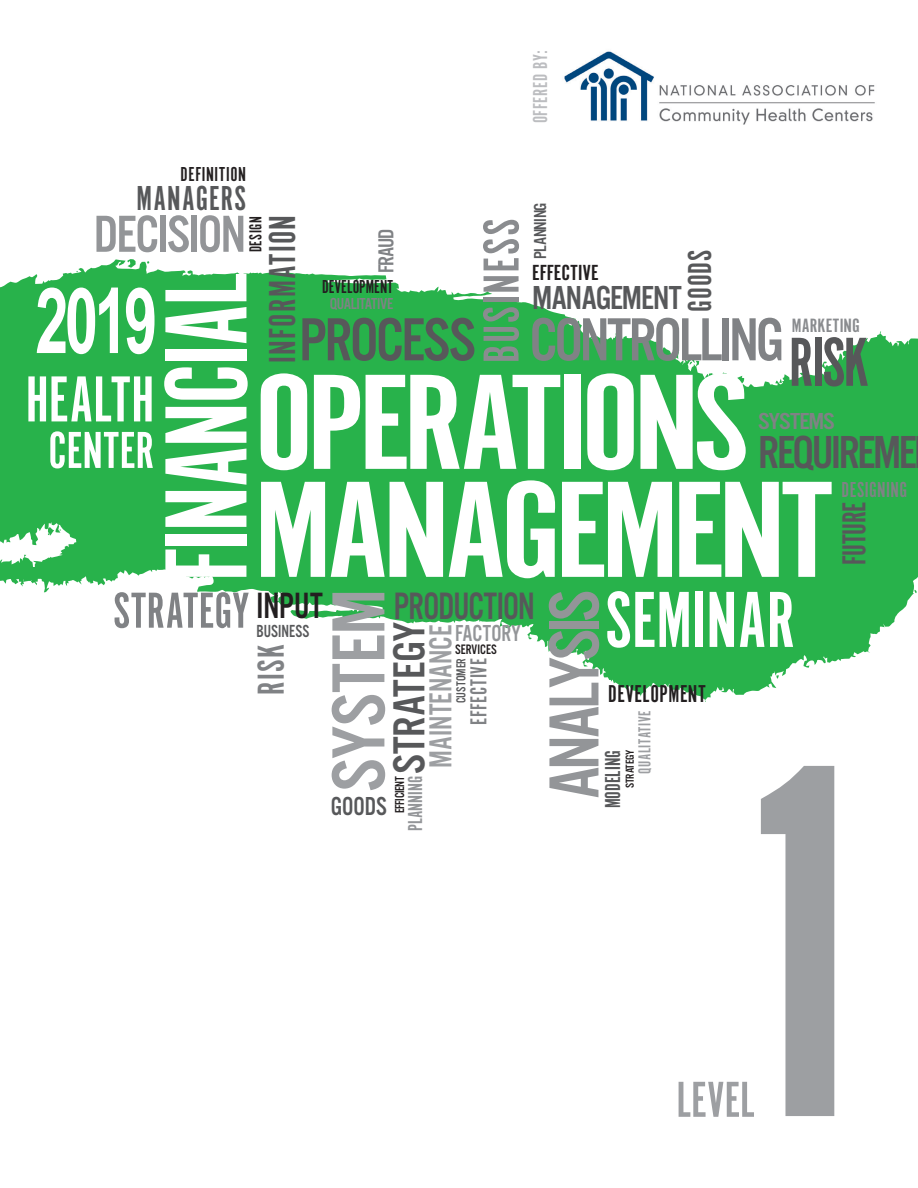
<style>
.page{position:relative;width:918px;height:1188px;background:#fff}
.page>*{position:absolute;margin:0;border:0;box-sizing:border-box;transform-origin:0 0}
.t1{font:525px "Alternate Got No 1 D";color:#9d9fa2}
.t2{font:142.5px "Alternate Got No 1 D";letter-spacing:-.04em;color:#fff;scale:1.27 1}
.t3{font:141px "Alternate Got No 1 D";letter-spacing:-.04em;color:#fff;scale:1.25 1}
.t4{font:121.5px "Alternate Got No 1 D";letter-spacing:-.02em;color:#fff}
.t5{font:700 91.2px "Arial Narrow";color:#fff;scale:.8 1}
.t6{font:82.5px "Alternate Got No 1 D";color:#fff}
.t7{font:78px "Alternate Got No 3 D";letter-spacing:-.01em;color:#9d9fa2}
.t8{font:73.5px "Alternate Got No 3 D";letter-spacing:-.05em;color:#939598}
.t9{font:72px "Alternate Got No 1 D";color:#57585a}
.t10{font:67.5px "Alternate Got No 1 D";color:#fff}
.t11{font:63px "Alternate Got No 3 D";letter-spacing:-.05em;color:#808285}
.t12{font:63px "Alternate Got No 3 D";letter-spacing:-.035em;color:#57585a}
.t13{font:54px "Alternate Got No 3 D";letter-spacing:-.03em;color:#939598}
.t14{font:54px "Alternate Got No 1 D";color:#fff}
.t15{font:52.5px "Alternate Got No 1 D";letter-spacing:.01em;color:#808285}
.t16{font:52.5px "Alternate Got No 1 D";letter-spacing:.03em;color:#8a8c8f}
.t17{font:52.5px "Alternate Got No 1 D";letter-spacing:.005em;color:#9d9fa2}
.t18{font:48px "Alternate Got No 3 D";letter-spacing:-.05em;color:#57585a}
.t19{font:46.5px "Alternate Got No 3 D";letter-spacing:.005em;color:#57585a}
.t20{font:39.6px "Alternate Got No 3 D";letter-spacing:-.025em;color:#57585a;scale:.89 1}
.t21{font:39px "Alternate Got No 1 D";letter-spacing:.03em;color:#57585a}
.t22{font:39px "Alternate Got No 1 D";color:#808285}
.t23{font:36px "Alternate Got No 1 D";letter-spacing:.03em;color:#57585a}
.t24{font:34.5px "Alternate Got No 1 D";letter-spacing:-.005em;color:#57585a}
.t25{font:34.5px "Alternate Got No 3 D";letter-spacing:-.03em;color:#57585a}
.t26{font:33px "Alternate Got No 3 D";color:#9d9fa2;scale:.92 1}
.t27{font:27px "Alternate Got No 3 D";color:#57585a;scale:.93 1}
.t28{font:25.35px "Alternate Got No 1 D";letter-spacing:.02em;color:#231f20}
.t29{font:24px "Alternate Got No 1 D";letter-spacing:.03em;color:#808285}
.t30{font:24px "Alternate Got No 3 D";letter-spacing:-.04em;color:#808285;scale:1.12 1}
.t31{font:24px "Alternate Got No 3 D";color:#939598;scale:.93 1}
.t32{font:22.65px "Alternate Got No 1 D";letter-spacing:.01em;color:#231f20;scale:1.12 1}
.t33{font:22.5px "Alternate Got No 1 D";letter-spacing:.02em;color:#808285}
.t34{font:22.5px "Alternate Got No 1 D";color:#57585a}
.t35{font:22.5px "Alternate Got No 3 D";letter-spacing:-.05em;color:#808285}
.t36{font:21px "Alternate Got No 1 D";letter-spacing:.03em;color:#231f20}
.t37{font:21px "Alternate Got No 1 D";letter-spacing:.03em;color:#bcbdc0}
.t38{font:21px "Alternate Got No 1 D";color:#939598}
.t39{font:20.1px "Alternate Got No 1 D";letter-spacing:.005em;color:#8a8c8f;scale:1.12 1}
.t40{font:19.5px "Alternate Got No 1 D";color:#231f20}
.t41{font:18.15px "Alternate Got No 3 D";color:#57585a;scale:.89 1}
.t42{font:18px "Alternate Got No 1 D";letter-spacing:.03em;color:#9d9fa2}
.t43{font:18px "Alternate Got No 3 D";letter-spacing:-.03em;color:#57585a}
.t44{font:18px "Alternate Got No 1 D";letter-spacing:.03em;color:#231f20}
.t45{font:16.5px "Alternate Got No 3 D";letter-spacing:-.03em;color:#808285}
.t46{font:14.25px "Alternate Got No 3 D";color:#231f20;scale:.93 1}
.t47{font:13.5px "Alternate Got No 3 D";letter-spacing:-.03em;color:#231f20;scale:.93 1}
.t48{font:13.5px "Alternate Got No 3 D";color:#57585a;scale:.93 1}
.t49{font:12px "Alternate Got No 3 D";letter-spacing:-.015em;color:#231f20}
</style>
<div class="page">
<svg style="left:0;top:259px;width:918px;height:443px;fill:#28b24b"></svg>
<svg style="left:826px;top:368px;width:4px;height:8px"></svg>
<svg style="left:779px;top:379px;width:3px;height:4px"></svg>
<svg style="left:41px;top:525px;width:20px;height:11px"></svg>
<svg style="left:26px;top:559px;width:3px;height:8px"></svg>
<svg style="left:77px;top:563px;width:3px;height:4px"></svg>
<svg style="left:914px;top:590px;width:4px;height:3px"></svg>
<svg style="left:531px;top:626px;width:4px;height:7px"></svg>
<svg style="left:776px;top:675px;width:3px;height:4px"></svg>
<svg style="left:657px;top:682px;width:3px;height:5px"></svg>
<img style="left:564px;top:51px;width:311px;height:74px">
<p class="t37" style="left:529px;top:123px;width:75px;rotate:-90deg">OFFERED BY:</p>
<p class="t36" style="left:181px;top:163px;width:67px">DEFINITION</p>
<p class="t23" style="left:137px;top:179px;width:111px">MANAGERS</p>
<p class="t13" style="left:94px;top:205px;width:154px">DECISION</p>
<p class="t43" style="left:531px;top:259px;width:58px;rotate:-90deg">PLANNING</p>
<p class="t32" style="left:532px;top:261px;width:61px">EFFECTIVE</p>
<p class="t25" style="left:532px;top:279px;width:151px">MANAGEMENT</p>
<p class="t21" style="left:262px;top:363px;width:149px;rotate:-90deg">INFORMATION</p>
<p class="t44" style="left:246px;top:252px;width:38px;rotate:-90deg">DESIGN</p>
<p class="t16" style="left:474px;top:363px;width:146px;rotate:-90deg">BUSINESS</p>
<p class="t35" style="left:374px;top:273px;width:46px;rotate:-90deg">FRAUD</p>
<p class="t40" style="left:322px;top:276px;width:72px">DEVELOPMENT</p>
<p class="t45" style="left:330px;top:295px;width:65px">QUALITATIVE</p>
<p class="t24" style="left:682px;top:312px;width:64px;rotate:-90deg">GOODS</p>
<p class="t4" style="left:142px;top:582px;width:311px;rotate:-90deg">FINANCIAL</p>
<p class="t5" style="left:35px;top:252px;width:154px">2019</p>
<p class="t10" style="left:26px;top:364px;width:130px">HEALTH</p>
<p class="t14" style="left:48px;top:422px;width:108px">CENTER</p>
<p class="t12" style="left:299px;top:306px;width:178px">PROCESS</p>
<p class="t11" style="left:530px;top:306px;width:256px">CONTROLLING</p>
<p class="t39" style="left:792px;top:315px;width:62px">MARKETING</p>
<p class="t9" style="left:789px;top:324px;width:82px">RISK</p>
<p class="t3" style="left:254px;top:348px;width:398px">OPERATIONS</p>
<p class="t30" style="left:758px;top:409px;width:70px">SYSTEMS</p>
<p class="t18" style="left:758px;top:427px;width:160px">REQUIREME</p>
<p class="t33" style="left:842px;top:478px;width:67px">DESIGNING</p>
<p class="t24" style="left:836px;top:565px;width:64px;rotate:-90deg">FUTURE</p>
<p class="t2" style="left:254px;top:455px;width:457px">MANAGEMENT</p>
<p class="t6" style="left:605px;top:576px;width:192px">SEMINAR</p>
<p class="t8" style="left:535px;top:799px;width:211px;rotate:-90deg">ANALYSIS</p>
<p class="t15" style="left:113px;top:583px;width:211px">STRATEGY <sup>INPUT</sup></p>
<p class="t41" style="left:256px;top:622px;width:61px">BUSINESS</p>
<p class="t22" style="left:251px;top:695px;width:52px;rotate:-90deg">RISK</p>
<p class="t20" style="left:394px;top:585px;width:160px">PRODUCTION</p>
<p class="t7" style="left:317px;top:792px;width:204px;rotate:-90deg">SYSTEM</p>
<p class="t19" style="left:385px;top:774px;width:154px;rotate:-90deg">STRATEGY</p>
<p class="t31" style="left:455px;top:620px;width:72px">FACTORY</p>
<p class="t46" style="left:455px;top:642px;width:46px">SERVICES</p>
<p class="t26" style="left:423px;top:768px;width:157px;rotate:-90deg">MAINTENANCE</p>
<p class="t48" style="left:454px;top:703px;width:50px;rotate:-90deg">CUSTOMER</p>
<p class="t29" style="left:466px;top:725px;width:68px;rotate:-90deg">EFFECTIVE</p>
<p class="t28" style="left:608px;top:680px;width:99px">DEVELOPMENT</p>
<p class="t42" style="left:635px;top:774px;width:65px;rotate:-90deg">QUALITATIVE</p>
<p class="t34" style="left:601px;top:808px;width:60px;rotate:-90deg">MODELING</p>
<p class="t49" style="left:623px;top:788px;width:39px;rotate:-90deg">STRATEGY</p>
<p class="t1" style="left:717px;top:666px;width:180px">1</p>
<p class="t47" style="left:393px;top:813px;width:42px;rotate:-90deg">EFFICIENT</p>
<p class="t38" style="left:404px;top:831px;width:57px;rotate:-90deg">PLANNING</p>
<p class="t27" style="left:331px;top:792px;width:62px">GOODS</p>
<p class="t17" style="left:676px;top:1072px;width:80px">LEVEL</p>
</div>
